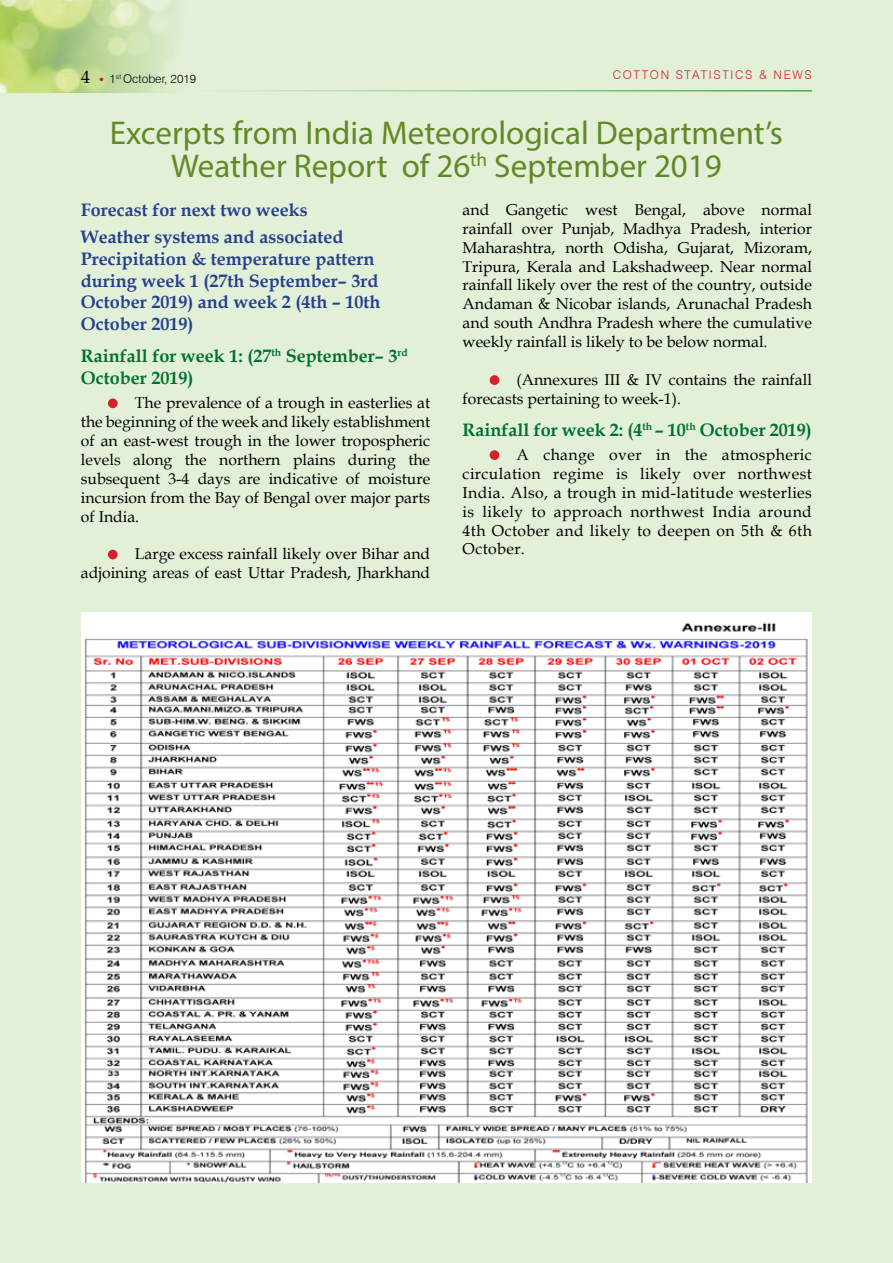
<style>
.page{position:relative;width:893px;height:1263px;background:#e3f0d8}
.page>*{position:absolute;margin:0;border:0;box-sizing:border-box;transform-origin:0 0}
.t1{font:33px/33px "Myriad Pro";color:#618926;text-align:center}
.t2{font:700 18px/21.6px "Book Antiqua";color:#25408f}
.t3{font:700 18px/21.6px "Book Antiqua";color:#00722e}
.t4{font:18px "Book Antiqua";color:#000}
.t5{font:15.75px/18.9px "Book Antiqua";color:#000;text-align:justify}
.t6{font:300 12px "Swiss 721 BT";letter-spacing:.14em;color:#d2232a}
.t7{font:300 12px "Swiss 721 BT";color:#000}
</style>
<div class="page">
<img style="left:0;top:0;width:175px;height:93px">
<hr style="left:186px;top:90px;width:626px;height:2px;background:#41ad49">
<div style="left:108px;top:398px;width:10px;height:10px;background:#d2232a;border-radius:50%"></div>
<div style="left:108px;top:550px;width:10px;height:9px;background:#d2232a;border-radius:50%"></div>
<div style="left:490px;top:375px;width:9px;height:10px;background:#d2232a;border-radius:50%"></div>
<div style="left:490px;top:450px;width:9px;height:10px;background:#d2232a;border-radius:50%"></div>
<img style="left:81px;top:612px;width:731px;height:570px">
<p class="t4" style="left:81px;top:64px;width:10px">4</p>
<p class="t6" style="left:613px;top:67px;width:132px">COTTON STATISTICS</p>
<p class="t6" style="left:759px;top:67px;width:53px">&amp; N EWS</p>
<p class="t7" style="left:110px;top:71px;width:88px">1<sup>ST</sup> OCTOBER, 2019</p>
<h1 class="t1" style="left:110px;top:115px;width:675px">Excerpts from India Meteorological Department’s<br>Weather Report of 26<sup>th</sup> September 2019</h1>
<p class="t5" style="left:463px;top:200px;width:351px">and Gangetic west Bengal, above normal rainfall over Punjab, Madhya Pradesh, interior Maharashtra, north Odisha, Gujarat, Mizoram, Tripura, Kerala and Lakshadweep. Near normal rainfall likely over the rest of the country, outside Andaman &amp; Nicobar islands, Arunachal Pradesh and south Andhra Pradesh where the cumulative weekly rainfall is likely to be below normal.</p>
<p class="t5" style="left:463px;top:370px;width:351px;text-indent:54px">(Annexures III &amp; IV contains the rainfall forecasts pertaining to week-1).</p>
<p class="t3" style="left:463px;top:419px;width:351px">Rainfall for week 2: (4<sup>th</sup> – 10<sup>th</sup> October 2019)</p>
<p class="t5" style="left:463px;top:445px;width:351px;text-indent:54px">A change over in the atmospheric circulation regime is likely over northwest India. Also, a trough in mid-latitude westerlies is likely to approach northwest India around 4th October and likely to deepen on 5th &amp; 6th October.</p>
<p class="t2" style="left:81px;top:197px;width:264px;line-height:27px">Forecast for next two weeks<br>Weather systems and associated</p>
<p class="t2" style="left:81px;top:248px;width:301px">Precipitation &amp; temperature pattern during week 1 (27th September– 3rd<br>October 2019) and week 2 (4th – 10th<br>October 2019)</p>
<p class="t3" style="left:81px;top:345px;width:328px">Rainfall for week 1: (27<sup>th</sup> September– 3<sup>rd<br></sup>October 2019)</p>
<p class="t5" style="left:81px;top:393px;width:351px;text-indent:54px">The prevalence of a trough in easterlies at the beginning of the week and likely establishment of an east-west trough in the lower tropospheric levels along the northern plains during the subsequent 3-4 days are indicative of moisture incursion from the Bay of Bengal over major parts of India.</p>
<p class="t5" style="left:81px;top:544px;width:351px;text-align:right">Large excess rainfall likely over Bihar and adjoining areas of east Uttar Pradesh, Jharkhand</p>
</div>
